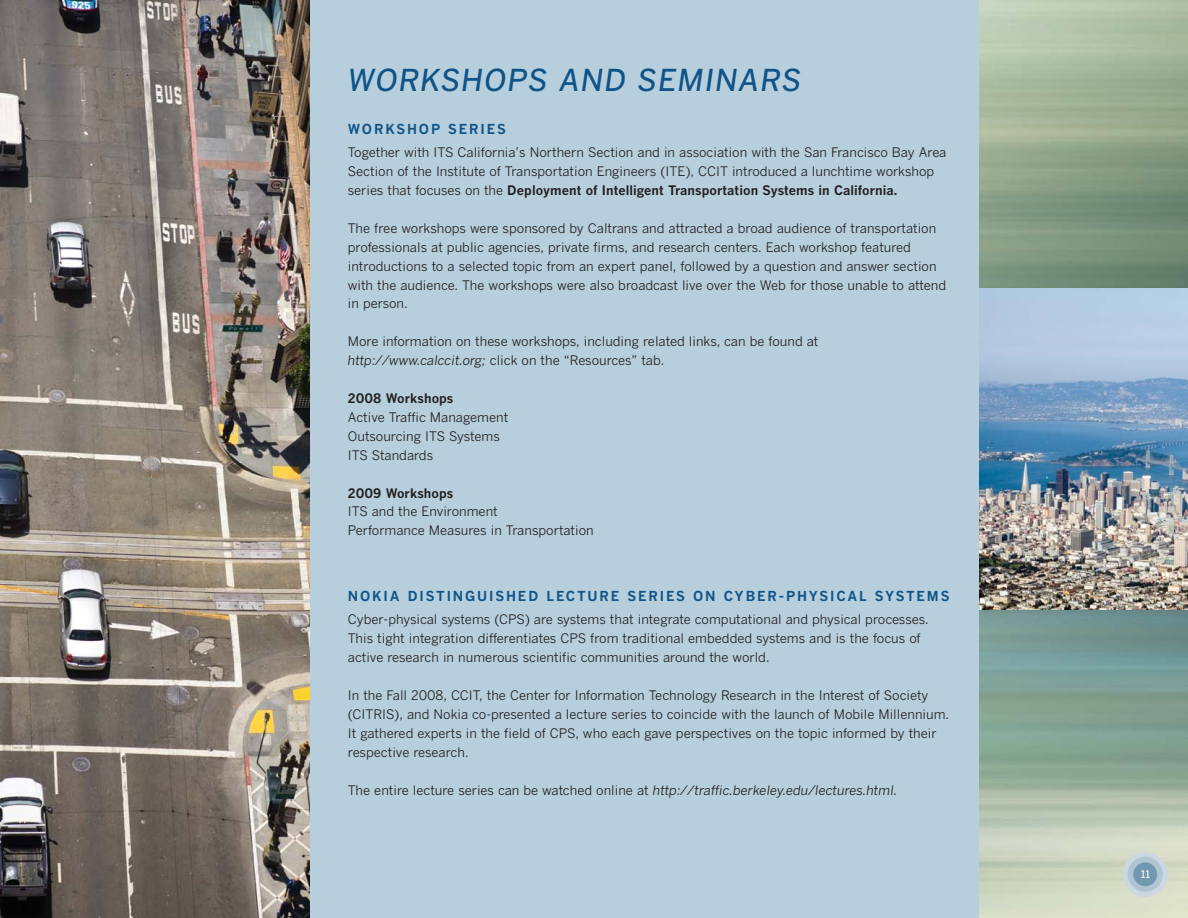
<style>
.page{position:relative;width:1188px;height:918px;background:#fff}
.page>*{position:absolute;margin:0;border:0;box-sizing:border-box;transform-origin:0 0}
.t1{font:italic 500 30px "Benton Gothic";letter-spacing:.035em;color:#0f5388}
.t2{font:700 13.65px "Benton Gothic";letter-spacing:.135em;color:#0f5388}
.t3{font:13.05px/18.9px "Benton Gothic";color:#231f20}
.t4{font:700 13.05px "Benton Gothic";letter-spacing:.005em;color:#231f20}
.t5{font:500 10.5px "Benton Gothic";color:#fff}
.s1{font-weight:700}
.s2{font-style:italic}
</style>
<div class="page">
<img style="left:979px;top:0;width:209px;height:918px">
<img style="left:979px;top:289px;width:209px;height:321px">
<img style="left:0;top:0;width:310px;height:918px">
<div style="left:1123px;top:852px;width:45px;height:45px;background:#cbd7e1;border-radius:50%"></div>
<div style="left:1128px;top:857px;width:35px;height:35px;background:#b0c4d2;border-radius:50%"></div>
<div style="left:1133px;top:862px;width:24px;height:24px;background:#7399b1;border-radius:50%"></div>
<div style="left:310px;top:0;width:669px;height:918px;background:#b7cfdc"></div>
<h1 class="t1" style="left:348px;top:69px;width:455px">WORKSHOPS AND SEMINARS</h1>
<p class="t2" style="left:348px;top:124px;width:160px">WORKSHOP SERIES</p>
<p class="t3" style="left:348px;top:144px;width:600px">Together with ITS California’s Northern Section and in association with the San Francisco Bay Area<br>Section of the Institute of Transportation Engineers (ITE), CCIT introduced a lunchtime workshop series that focuses on the <span class="s1">Deployment of Intelligent Transportation Systems in California.</span></p>
<p class="t3" style="left:348px;top:220px;width:600px">The free workshops were sponsored by Caltrans and attracted a broad audience of transportation professionals at public agencies, private firms, and research centers. Each workshop featured introductions to a selected topic from an expert panel, followed by a question and answer section with the audience. The workshops were also broadcast live over the Web for those unable to attend in person.</p>
<p class="t3" style="left:348px;top:333px;width:472px">More information on these workshops, including related links, can be found at <span class="s2">http://www.calccit.org;</span> click on the “Resources” tab.</p>
<p class="t4" style="left:348px;top:393px;width:107px">2008 Workshops</p>
<p class="t3" style="left:348px;top:409px;width:162px">Active Traffic Management<br>Outsourcing ITS Systems<br>ITS Standards</p>
<p class="t4" style="left:348px;top:488px;width:107px">2009 Workshops</p>
<p class="t3" style="left:348px;top:503px;width:247px">ITS and the Environment<br>Performance Measures in Transportation</p>
<p class="t2" style="left:348px;top:591px;width:603px">NOKIA DISTINGUISHED LECTURE SERIES ON CYBER-PHYSICAL SYSTEMS</p>
<p class="t3" style="left:348px;top:611px;width:582px">Cyber-physical systems (CPS) are systems that integrate computational and physical processes.<br>This tight integration differentiates CPS from traditional embedded systems and is the focus of active research in numerous scientific communities around the world.</p>
<p class="t3" style="left:348px;top:687px;width:603px">In the Fall 2008, CCIT, the Center for Information Technology Research in the Interest of Society (CITRIS), and Nokia co-presented a lecture series to coincide with the launch of Mobile Millennium.<br>It gathered experts in the field of CPS, who each gave perspectives on the topic informed by their respective research.</p>
<p class="t3" style="left:348px;top:782px;width:551px">The entire lecture series can be watched online at <span class="s2">http://traffic.berkeley.edu/lectures.html.</span></p>
<p class="t5" style="left:1141px;top:870px;width:11px">11</p>
</div>
